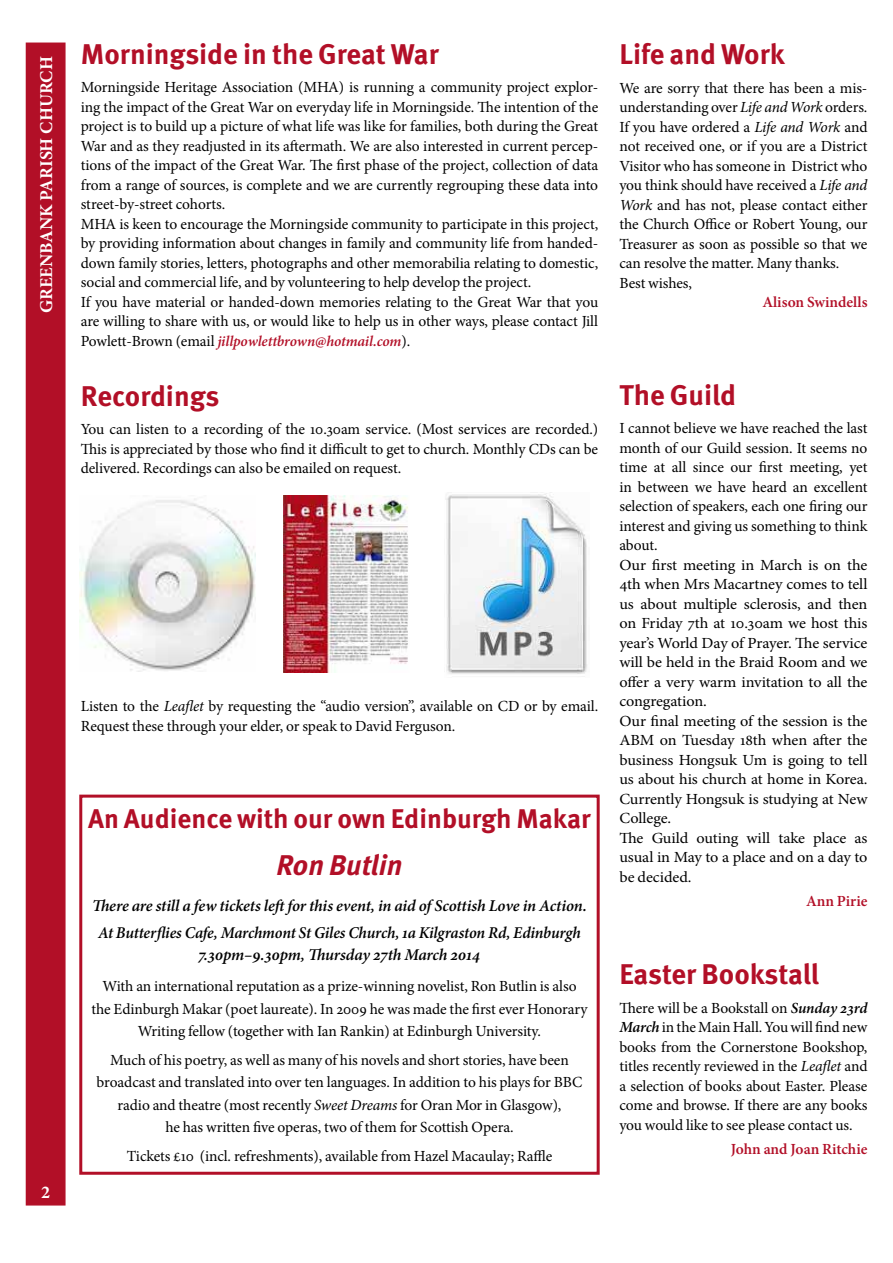
<style>
.page{position:relative;width:893px;height:1263px;background:#fff}
.page>*{position:absolute;margin:0;border:0;box-sizing:border-box;transform-origin:0 0}
.t1{font:700 28.5px "Meta Pro";color:#b20f27}
.t2{font:italic 700 28.5px "Meta Pro";color:#b20f27}
.t3{font:700 27px "Meta Pro";color:#b20f27}
.t4{font:700 18px "Minion Pro";color:#fff}
.t5{font:italic 600 16.5px/26.7px "Minion Pro";letter-spacing:-.01em;color:#000;text-align:center}
.t6{font:15.45px/19.5px "Minion Pro";letter-spacing:-.01em;color:#000}
.t7{font:600 15.45px "Minion Pro";color:#b20f27}
.t8{font:italic 600 15px "Minion Pro";letter-spacing:-.01em;color:#b20f27}
.s1{font-weight:400;font-style:normal;font-size:15.45px;color:#000}
.s2{font-style:italic}
.s3{font-weight:600;font-style:italic}
</style>
<div class="page">
<img style="left:79px;top:498px;width:176px;height:173px">
<img style="left:445px;top:493px;width:142px;height:184px">
<img style="left:284px;top:496px;width:124px;height:177px">
<div style="left:79px;top:795px;width:521px;height:380px;border:3px solid #b20f27"></div>
<div style="left:26px;top:43px;width:40px;height:1162px;background:#b20f27;border:2px solid #b20f27"></div>
<p class="t4" style="left:34px;top:313px;width:258px;rotate:-90deg">GREENBANK PARISH CHURCH</p>
<p class="t4" style="left:41px;top:1180px;width:10px">2</p>
<h1 class="t1" style="left:81px;top:36px;width:360px">Morningside in the Great War</h1>
<p class="t6" style="left:81px;top:78px;width:519px">Morningside Heritage Association (MHA) is running a community project explor&shy;ing the impact of the Great War on everyday life in Morningside. The intention of the project is to build up a picture of what life was like for families, both during the Great War and as they readjusted in its aftermath. We are also interested in current percep&shy;tions of the impact of the Great War. The first phase of the project, collection of data from a range of sources, is complete and we are currently regrouping these data into street-by-street cohorts.<br>MHA is keen to encourage the Morningside community to participate in this project, by providing information about changes in family and community life from handed&shy;down family stories, letters, photographs and other memorabilia relating to domestic, social and commercial life, and by volunteering to help develop the project.<br>If you have material or handed-down memories relating to the Great War that you are willing to share with us, or would like to help us in other ways, please contact Jill</p>
<p class="t8" style="left:81px;top:330px;width:331px"><span class="s1">Powlett-Brown (email</span> jillpowlettbrown@hotmail.com<span class="s1">).</span></p>
<h1 class="t1" style="left:81px;top:378px;width:140px">Recordings</h1>
<p class="t6" style="left:81px;top:419px;width:519px;text-align:justify">You can listen to a recording of the 10.30am service. (Most services are recorded.)<br>This is appreciated by those who find it difficult to get to church. Monthly CDs can be delivered. Recordings can also be emailed on request.</p>
<p class="t6" style="left:81px;top:697px;width:519px">Listen to the <span class="s2">Leaflet</span> by requesting the “audio version”, available on CD or by email.<br>Request these through your elder, or speak to David Ferguson.</p>
<h2 class="t3" style="left:88px;top:801px;width:504px">An Audience with our own Edinburgh Makar</h2>
<h1 class="t2" style="left:276px;top:847px;width:128px">Ron Butlin</h1>
<p class="t5" style="left:92px;top:892px;width:496px">There are still a few tickets left for this event, in aid of Scottish Love in Action.<br>At Butterflies Cafe, Marchmont St Giles Church, 1a Kilgraston Rd, Edinburgh</p>
<p class="t5" style="left:198px;top:941px;width:284px">7.30pm–9.30pm, Thursday 27th March 2014</p>
<p class="t6" style="left:91px;top:975px;width:498px;line-height:22.5px;text-align:center">With an international reputation as a prize-winning novelist, Ron Butlin is also the Edinburgh Makar (poet laureate). In 2009 he was made the first ever Honorary<br>Writing fellow (together with Ian Rankin) at Edinburgh University.</p>
<p class="t6" style="left:97px;top:1049px;width:487px;line-height:22.5px;text-align:center">Much of his poetry, as well as many of his novels and short stories, have been broadcast and translated into over ten languages. In addition to his plays for BBC radio and theatre (most recently <span class="s2">Sweet Dreams</span> for Oran Mor in Glasgow),<br>he has written five operas, two of them for Scottish Opera.</p>
<p class="t6" style="left:127px;top:1147px;width:427px">Tickets £10 (incl. refreshments), available from Hazel Macaulay; Raffle</p>
<h1 class="t1" style="left:619px;top:36px;width:167px">Life and Work</h1>
<p class="t6" style="left:619px;top:78px;width:250px">We are sorry that there has been a mis&shy;understanding over <span class="s2">Life and Work</span> orders.<br>If you have ordered a <span class="s2">Life and Work</span> and not received one, or if you are a District Visitor who has someone in District who you think should have received a <span class="s2">Life and Work</span> and has not, please contact either the Church Office or Robert Young, our Treasurer as soon as possible so that we can resolve the matter. Many thanks.<br>Best wishes,</p>
<p class="t7" style="left:762px;top:291px;width:107px">Alison Swindells</p>
<h1 class="t1" style="left:619px;top:377px;width:118px">The Guild</h1>
<p class="t6" style="left:619px;top:418px;width:250px">I cannot believe we have reached the last month of our Guild session. It seems no time at all since our first meeting, yet in between we have heard an excellent selection of speakers, each one firing our interest and giving us something to think about.<br>Our first meeting in March is on the<br>4th when Mrs Macartney comes to tell us about multiple sclerosis, and then on Friday 7th at 10.30am we host this year’s World Day of Prayer. The service will be held in the Braid Room and we offer a very warm invitation to all the congregation.<br>Our final meeting of the session is the<br>ABM on Tuesday 18th when after the business Hongsuk Um is going to tell us about his church at home in Korea.<br>Currently Hongsuk is studying at New<br>College.<br>The Guild outing will take place as usual in May to a place and on a day to be decided.</p>
<p class="t7" style="left:806px;top:890px;width:63px">Ann Pirie</p>
<h1 class="t1" style="left:619px;top:956px;width:201px">Easter Bookstall</h1>
<p class="t6" style="left:619px;top:998px;width:250px;text-align:justify">There will be a Bookstall on <span class="s3">Sunday 23rd March</span> in the Main Hall. You will find new books from the Cornerstone Bookshop, titles recently reviewed in the <span class="s2">Leaflet</span> and a selection of books about Easter. Please come and browse. If there are any books you would like to see please contact us.</p>
<p class="t7" style="left:731px;top:1138px;width:138px">John and Joan Ritchie</p>
</div>
